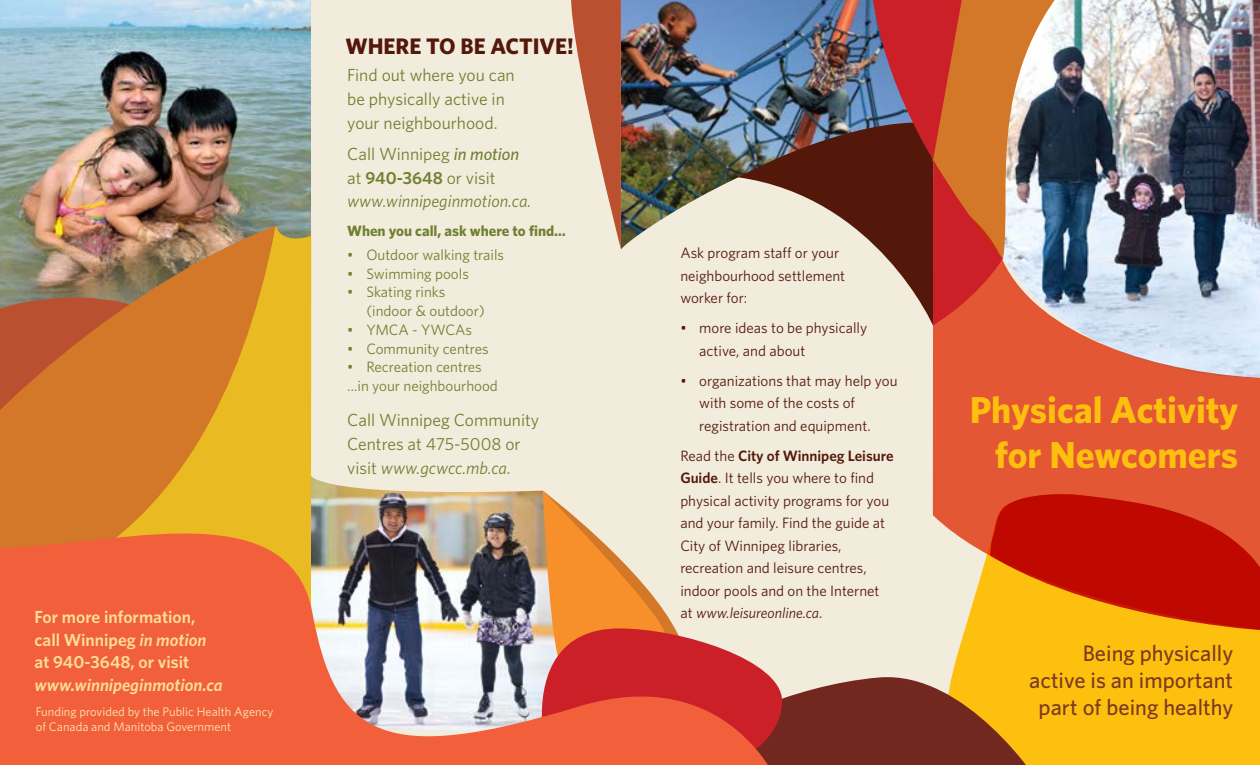
<style>
.page{position:relative;width:1260px;height:765px;background:#f2ecdd}
.page>*{position:absolute;margin:0;border:0;box-sizing:border-box;transform-origin:0 0}
.t1{font:700 37.5px/45px "Whitney";color:#fec00f;text-align:right}
.t2{font:500 22.5px/27px "Whitney";color:#7b3a1e;text-align:right}
.t3{font:700 22.5px "Whitney";color:#54180a}
.t4{font:17.5px/23.8px "Whitney";color:#708030}
.t5{font:italic 17.5px/23.8px "Whitney";color:#708030}
.t6{font:600 17.5px/22.5px "Whitney";color:#ffde95}
.t7{font:italic 600 17.5px "Whitney";color:#ffde95}
.t8{font:15px/22.5px "Whitney";color:#54180a}
.t9{font:15px/18.8px "Whitney";color:#708030}
.t10{font:700 15px "Whitney";color:#708030}
.t11{font:12.5px/15px "Whitney";color:#ffe7b3}
.s1{font-style:italic}
.s2{font-style:normal}
.s3{font-weight:500}
.s4{font-weight:600;font-style:normal}
.s5{font-weight:600}
</style>
<div class="page">
<img style="left:0;top:0;width:311px;height:226px">
<img style="left:621px;top:0;width:249px;height:249px">
<img style="left:738px;top:122px;width:132px;height:127px">
<img style="left:1072px;top:0;width:188px;height:180px">
<svg style="left:933px;top:180px;width:327px;height:311px;background:#c6796c"></svg>
<svg style="left:571px;top:0;width:50px;height:249px"></svg>
<svg style="left:870px;top:0;width:202px;height:326px;background:#aa6453"></svg>
<div style="left:276px;top:226px;width:35px;height:258px;background:#eaba22"></div>
<svg style="left:0;top:226px;width:276px;height:258px;background:#c88035"></svg>
<img style="left:0;top:484px;width:543px;height:281px">
<svg style="left:533px;top:491px;width:727px;height:274px"></svg>
<p class="t6" style="left:35px;top:606px;width:173px">For more information, call Winnipeg <span class="s1">in motion </span>at 940-3648, or visit</p>
<p class="t7" style="left:35px;top:674px;width:190px">www.winnipeginmotion.ca</p>
<p class="t11" style="left:36px;top:704px;width:239px">Funding provided by the Public Health Agency of Canada and Manitoba Government</p>
<h2 class="t3" style="left:345px;top:32px;width:230px">WHERE TO BE ACTIVE!</h2>
<p class="t4" style="left:347px;top:63px;width:169px">Find out where you can be physically active in your neighbourhood.</p>
<p class="t5" style="left:347px;top:142px;width:186px"><span class="s2">Call Winnipeg</span> <span class="s3">in motion </span><span class="s2">at</span> <span class="s4">940-3648</span> <span class="s2">or visit </span>www.winnipeginmotion.ca.</p>
<p class="t10" style="left:347px;top:222px;width:220px">When you call, ask where to find…</p>
<p class="t9" style="left:347px;top:245px;width:158px">• Outdoor walking trails</p>
<p class="t9" style="left:347px;top:264px;width:123px">• Swimming pools</p>
<p class="t9" style="left:366px;top:282px;width:120px;text-indent:-19px">• Skating rinks (indoor &amp; outdoor)</p>
<p class="t9" style="left:347px;top:320px;width:126px">• YMCA - YWCAs</p>
<p class="t9" style="left:347px;top:339px;width:143px">• Community centres</p>
<p class="t9" style="left:347px;top:357px;width:152px">• Recreation centres …in your neighbourhood</p>
<p class="t4" style="left:347px;top:408px;width:194px">Call Winnipeg Community<br>Centres at 475-5008 or visit <span class="s1">www.gcwcc.mb.ca.</span></p>
<p class="t8" style="left:680px;top:241px;width:166px">Ask program staff or your neighbourhood settlement worker for:</p>
<p class="t8" style="left:699px;top:316px;width:170px;text-indent:-19px">• more ideas to be physically active, and about</p>
<p class="t8" style="left:699px;top:369px;width:200px;text-indent:-19px">• organizations that may help you with some of the costs of registration and equipment.</p>
<p class="t8" style="left:680px;top:444px;width:215px">Read the <span class="s5">City of Winnipeg Leisure<br>Guide</span>. It tells you where to find physical activity programs for you and your family. Find the guide at<br>City of Winnipeg libraries, recreation and leisure centres, indoor pools and on the Internet at <span class="s1">www.leisureonline.ca</span>.</p>
<h1 class="t1" style="left:970px;top:386px;width:270px">Physical Activity for Newcomers</h1>
<h2 class="t2" style="left:1029px;top:639px;width:205px">Being physically active is an important part of being healthy</h2>
</div>
